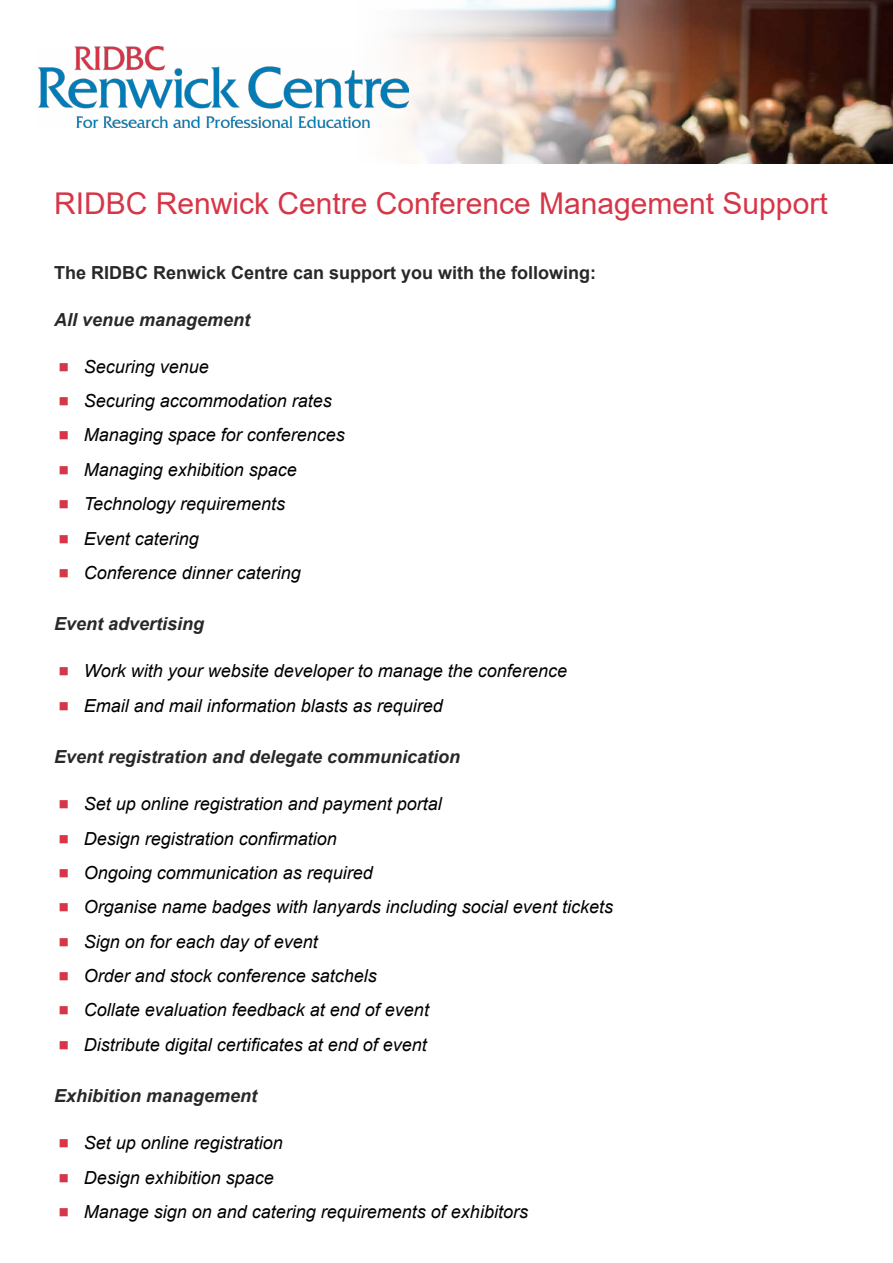
<style>
.page{position:relative;width:893px;height:1263px;background:#fff}
.page>*{position:absolute;margin:0;border:0;box-sizing:border-box;transform-origin:0 0}
.Heading{font:30px "Arial";color:#d63647}
.t1{font:italic 18px "Arial";color:#000}
.Paragraph{font:italic 700 18px "Arial";color:#292829}
.Paragraph-2{font:700 18px "Arial";color:#292829}
</style>
<div class="page">
<img style="left:689px;top:0;width:204px;height:164px">
<img style="left:74px;top:0;width:615px;height:164px">
<img style="left:38px;top:47px;width:370px;height:80px">
<h1 class="Heading" style="left:54px;top:183px;width:775px">RIDBC Renwick Centre Conference Management Support</h1>
<p class="Paragraph-2" style="left:54px;top:259px;width:544px">The RIDBC Renwick Centre can support you with the following:</p>
<p class="Paragraph" style="left:54px;top:307px;width:198px">All venue management</p>
<p class="t1" style="left:84px;top:355px;width:127px">Securing venue</p>
<p class="t1" style="left:84px;top:389px;width:250px">Securing accommodation rates</p>
<p class="t1" style="left:84px;top:423px;width:263px">Managing space for conferences</p>
<p class="t1" style="left:84px;top:458px;width:215px">Managing exhibition space</p>
<p class="t1" style="left:84px;top:492px;width:203px">Technology requirements</p>
<p class="t1" style="left:84px;top:527px;width:117px">Event catering</p>
<p class="t1" style="left:84px;top:561px;width:219px">Conference dinner catering</p>
<p class="Paragraph" style="left:54px;top:612px;width:152px">Event advertising</p>
<p class="t1" style="left:84px;top:659px;width:485px">Work with your website developer to manage the conference</p>
<p class="t1" style="left:84px;top:694px;width:361px">Email and mail information blasts as required</p>
<p class="Paragraph" style="left:54px;top:745px;width:408px">Event registration and delegate communication</p>
<p class="t1" style="left:84px;top:792px;width:360px">Set up online registration and payment portal</p>
<p class="t1" style="left:84px;top:827px;width:255px">Design registration confirmation</p>
<p class="t1" style="left:84px;top:861px;width:291px">Ongoing communication as required</p>
<p class="t1" style="left:84px;top:895px;width:531px">Organise name badges with lanyards including social event tickets</p>
<p class="t1" style="left:84px;top:930px;width:236px">Sign on for each day of event</p>
<p class="t1" style="left:84px;top:964px;width:295px">Order and stock conference satchels</p>
<p class="t1" style="left:84px;top:998px;width:347px">Collate evaluation feedback at end of event</p>
<p class="t1" style="left:84px;top:1033px;width:345px">Distribute digital certificates at end of event</p>
<p class="Paragraph" style="left:54px;top:1084px;width:205px">Exhibition management</p>
<p class="t1" style="left:84px;top:1131px;width:201px">Set up online registration</p>
<p class="t1" style="left:84px;top:1166px;width:192px">Design exhibition space</p>
<p class="t1" style="left:84px;top:1200px;width:446px">Manage sign on and catering requirements of exhibitors</p>
</div>
